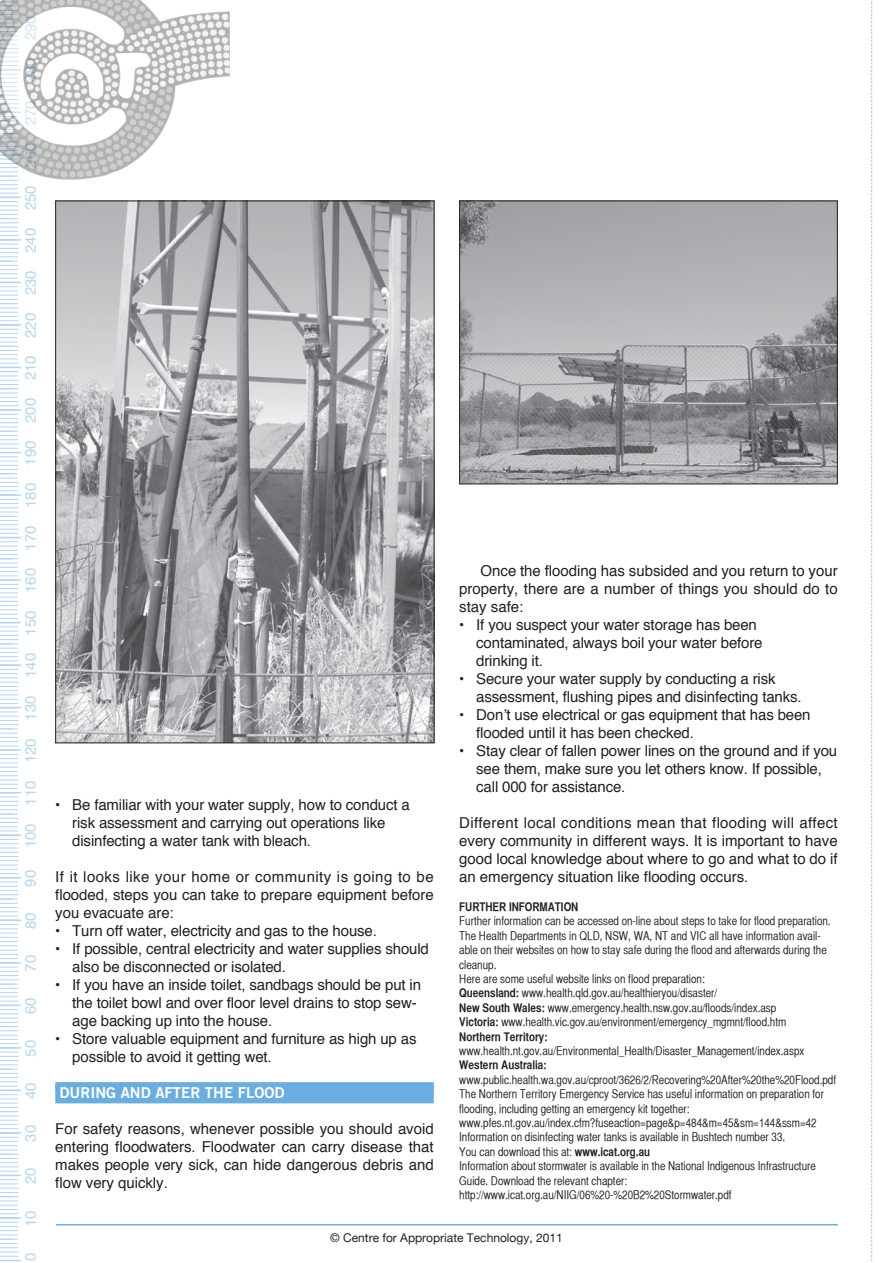
<style>
.page{position:relative;width:893px;height:1263px;background:#fff}
.page>*{position:absolute;margin:0;border:0;box-sizing:border-box;transform-origin:0 0}
.t1{font:15px/18px "Helvetica";letter-spacing:-.01em;color:#231f20}
.t2{font:15px "Helvetica";color:#b6d6ef}
.t3{font:15px "Trade Gothic Bold Two";color:#fff}
.t4{font:12px/14.4px "Helvetica CY Plain";color:#231f20}
.t5{font:12px "Helvetica CY Bold";color:#231f20}
.t6{font:12px "Helvetica Neue";color:#231f20}
.s1{font-family:"Helvetica CY Bold"}
</style>
<div class="page">
<hr style="left:55px;top:1224px;width:783px;height:1px;background:#6caddf">
<svg style="left:871px;top:0;width:1px;height:1263px"></svg>
<img style="left:1px;top:0;width:229px;height:180px">
<svg style="left:0;top:1px;width:21px;height:1260px"></svg>
<div style="left:55px;top:1082px;width:379px;height:7px;background:#6caddf"></div>
<div style="left:55px;top:1085px;width:379px;height:18px;background:#6caddf"></div>
<img style="left:57px;top:203px;width:375px;height:538px">
<img style="left:461px;top:203px;width:375px;height:279px">
<div style="left:459px;top:201px;width:379px;height:283px;border:1px solid #231f20"></div>
<p class="t2" style="left:21px;top:848px;width:834px;rotate:-90deg">100 110 120 130 140 150 160 170 180 190 200 210 220 230 240 250 260 270 280 290</p>
<p class="t2" style="left:21px;top:887px;width:18px;rotate:-90deg">90</p>
<p class="t2" style="left:21px;top:929px;width:18px;rotate:-90deg">80</p>
<p class="t2" style="left:21px;top:972px;width:18px;rotate:-90deg">70</p>
<p class="t2" style="left:21px;top:1014px;width:18px;rotate:-90deg">60</p>
<p class="t2" style="left:21px;top:1057px;width:18px;rotate:-90deg">50</p>
<p class="t2" style="left:21px;top:1099px;width:18px;rotate:-90deg">40</p>
<p class="t2" style="left:21px;top:1142px;width:18px;rotate:-90deg">30</p>
<p class="t2" style="left:21px;top:1184px;width:18px;rotate:-90deg">20</p>
<p class="t2" style="left:21px;top:1227px;width:18px;rotate:-90deg">10</p>
<p class="t2" style="left:21px;top:1261px;width:10px;rotate:-90deg">0</p>
<p class="t1" style="left:72px;top:797px;width:339px;text-indent:-17px">• Be familiar with your water supply, how to conduct a risk assessment and carrying out operations like disinfecting a water tank with bleach.</p>
<p class="t1" style="left:55px;top:869px;width:380px;text-align:justify">If it looks like your home or community is going to be flooded, steps you can take to prepare equipment before you evacuate are:</p>
<p class="t1" style="left:55px;top:923px;width:323px">• Turn off water, electricity and gas to the house.</p>
<p class="t1" style="left:72px;top:941px;width:358px;text-indent:-17px">• If possible, central electricity and water supplies should also be disconnected or isolated.</p>
<p class="t1" style="left:72px;top:977px;width:350px;text-indent:-17px">• If you have an inside toilet, sandbags should be put in the toilet bowl and over floor level drains to stop sew&shy;age backing up into the house.</p>
<p class="t1" style="left:72px;top:1031px;width:346px;text-indent:-17px">• Store valuable equipment and furniture as high up as possible to avoid it getting wet.</p>
<p class="t3" style="left:60px;top:1083px;width:227px">DURING AND AFTER THE FLOOD</p>
<p class="t1" style="left:55px;top:1121px;width:380px;text-align:justify">For safety reasons, whenever possible you should avoid entering floodwaters. Floodwater can carry disease that makes people very sick, can hide dangerous debris and flow very quickly.</p>
<p class="t1" style="left:459px;top:563px;width:380px;text-align:justify;text-indent:21px">Once the flooding has subsided and you return to your property, there are a number of things you should do to stay safe:</p>
<p class="t1" style="left:476px;top:617px;width:288px;text-indent:-17px">• If you suspect your water storage has been contaminated, always boil your water before drinking it.</p>
<p class="t1" style="left:476px;top:671px;width:327px;text-indent:-17px">• Secure your water supply by conducting a risk assessment, flushing pipes and disinfecting tanks.</p>
<p class="t1" style="left:476px;top:707px;width:336px;text-indent:-17px">• Don’t use electrical or gas equipment that has been flooded until it has been checked.</p>
<p class="t1" style="left:476px;top:743px;width:362px;text-indent:-17px">• Stay clear of fallen power lines on the ground and if you see them, make sure you let others know. If possible, call 000 for assistance.</p>
<p class="t1" style="left:459px;top:815px;width:380px;text-align:justify">Different local conditions mean that flooding will affect every community in different ways. It is important to have good local knowledge about where to go and what to do if an emergency situation like flooding occurs.</p>
<p class="t5" style="left:459px;top:899px;width:121px">Further information</p>
<p class="t4" style="left:459px;top:914px;width:373px">Further information can be accessed on-line about steps to take for flood preparation.<br>The Health Departments in QLD, NSW, WA, NT and VIC all have information avail&shy;able on their websites on how to stay safe during the flood and afterwards during the cleanup.<br>Here are some useful website links on flood preparation:<br><span class="s1">Queensland:</span> www.health.qld.gov.au/healthieryou/disaster/<br><span class="s1">New South Wales:</span> www.emergency.health.nsw.gov.au/floods/index.asp<br><span class="s1">Victoria:</span> www.health.vic.gov.au/environment/emergency_mgmnt/flood.htm</p>
<p class="t5" style="left:459px;top:1029px;width:90px">Northern Territory:</p>
<p class="t4" style="left:459px;top:1043px;width:347px">www.health.nt.gov.au/Environmental_Health/Disaster_Management/index.aspx</p>
<p class="t5" style="left:459px;top:1058px;width:89px">Western Australia:</p>
<p class="t4" style="left:459px;top:1072px;width:378px">www.public.health.wa.gov.au/cproot/3626/2/Recovering%20After%20the%20Flood.pdf The Northern Territory Emergency Service has useful information on preparation for flooding, including getting an emergency kit together: www.pfes.nt.gov.au/index.cfm?fuseaction=page&amp;p=484&amp;m=45&amp;sm=144&amp;ssm=42<br>Information on disinfecting water tanks is available in Bushtech number 33.<br>You can download this at: <span class="s1">www.icat.org.au<br></span>Information about stormwater is available in the National Indigenous Infrastructure Guide. Download the relevant chapter: http://www.icat.org.au/NIIG/06%20-%20B2%20Stormwater.pdf</p>
<p class="t6" style="left:330px;top:1230px;width:234px">© Centre for Appropriate Technology, 2011</p>
</div>
